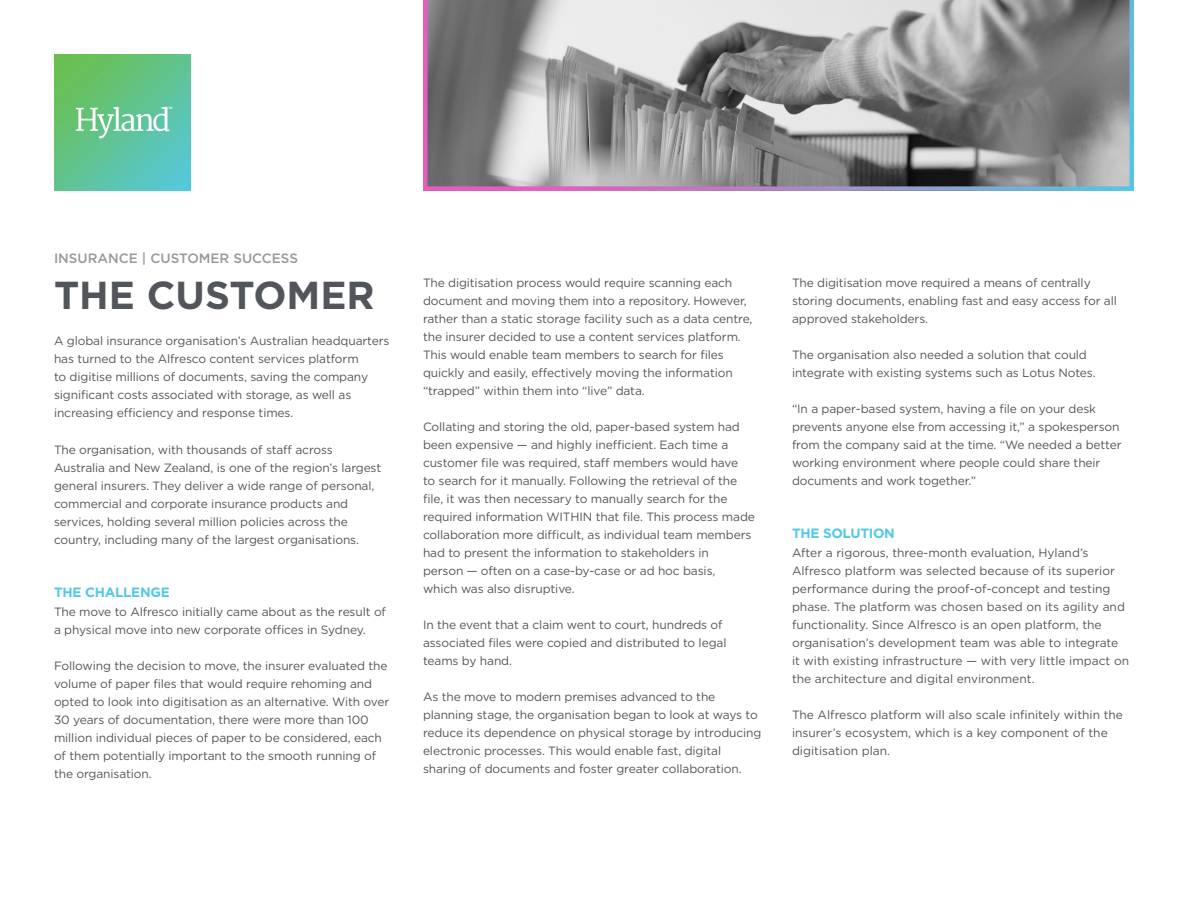
<style>
.page{position:relative;width:1188px;height:918px;background:#fff}
.page>*{position:absolute;margin:0;border:0;box-sizing:border-box;transform-origin:0 0}
.t1{font:700 39px "Gotham";color:#52555b}
.t2{font:500 13.5px "Gotham";color:#96989a}
.t3{font:700 13.5px "Gotham";letter-spacing:-.02em;color:#54c8e8}
.t4{font:12px/18px "Gotham";letter-spacing:-.01em;color:#52555b}
</style>
<div class="page">
<img style="left:54px;top:54px;width:137px;height:137px">
<svg style="left:423px;top:0;width:711px;height:191px;background:#979598"></svg>
<p class="t2" style="left:54px;top:249px;width:246px">INSURANCE | CUSTOMER SUCCESS</p>
<h1 class="t1" style="left:54px;top:269px;width:322px">THE CUSTOMER</h1>
<p class="t4" style="left:54px;top:331px;width:337px">A global insurance organisation’s Australian headquarters has turned to the Alfresco content services platform<br>to digitise millions of documents, saving the company significant costs associated with storage, as well as increasing efficiency and response times.</p>
<p class="t4" style="left:54px;top:441px;width:329px">The organisation, with thousands of staff across Australia and New Zealand, is one of the region’s largest general insurers. They deliver a wide range of personal, commercial and corporate insurance products and services, holding several million policies across the country, including many of the largest organisations.</p>
<p class="t3" style="left:54px;top:583px;width:117px">THE CHALLENGE</p>
<p class="t4" style="left:54px;top:603px;width:334px">The move to Alfresco initially came about as the result of a physical move into new corporate offices in Sydney.</p>
<p class="t4" style="left:54px;top:657px;width:337px">Following the decision to move, the insurer evaluated the volume of paper files that would require rehoming and opted to look into digitisation as an alternative. With over 30 years of documentation, there were more than 100 million individual pieces of paper to be considered, each of them potentially important to the smooth running of the organisation.</p>
<p class="t4" style="left:423px;top:274px;width:331px">The digitisation process would require scanning each document and moving them into a repository. However, rather than a static storage facility such as a data centre, the insurer decided to use a content services platform.<br>This would enable team members to search for files quickly and easily, effectively moving the information “trapped” within them into “live” data.</p>
<p class="t4" style="left:423px;top:418px;width:334px">Collating and storing the old, paper-based system had been expensive — and highly inefficient. Each time a customer file was required, staff members would have<br>to search for it manually. Following the retrieval of the file, it was then necessary to manually search for the required information WITHIN that file. This process made collaboration more difficult, as individual team members had to present the information to stakeholders in<br>person — often on a case-by-case or ad hoc basis,<br>which was also disruptive.</p>
<p class="t4" style="left:423px;top:616px;width:305px">In the event that a claim went to court, hundreds of associated files were copied and distributed to legal teams by hand.</p>
<p class="t4" style="left:423px;top:688px;width:340px">As the move to modern premises advanced to the planning stage, the organisation began to look at ways to reduce its dependence on physical storage by introducing electronic processes. This would enable fast, digital sharing of documents and foster greater collaboration.</p>
<p class="t4" style="left:792px;top:274px;width:326px">The digitisation move required a means of centrally storing documents, enabling fast and easy access for all approved stakeholders.</p>
<p class="t4" style="left:792px;top:346px;width:305px">The organisation also needed a solution that could integrate with existing systems such as Lotus Notes.</p>
<p class="t4" style="left:792px;top:400px;width:331px">“In a paper-based system, having a file on your desk prevents anyone else from accessing it,” a spokesperson from the company said at the time. “We needed a better working environment where people could share their documents and work together.”</p>
<p class="t3" style="left:792px;top:525px;width:104px">THE SOLUTION</p>
<p class="t4" style="left:792px;top:544px;width:339px">After a rigorous, three-month evaluation, Hyland’s Alfresco platform was selected because of its superior performance during the proof-of-concept and testing phase. The platform was chosen based on its agility and functionality. Since Alfresco is an open platform, the organisation’s development team was able to integrate it with existing infrastructure — with very little impact on the architecture and digital environment.</p>
<p class="t4" style="left:792px;top:706px;width:333px">The Alfresco platform will also scale infinitely within the insurer’s ecosystem, which is a key component of the digitisation plan.</p>
</div>
